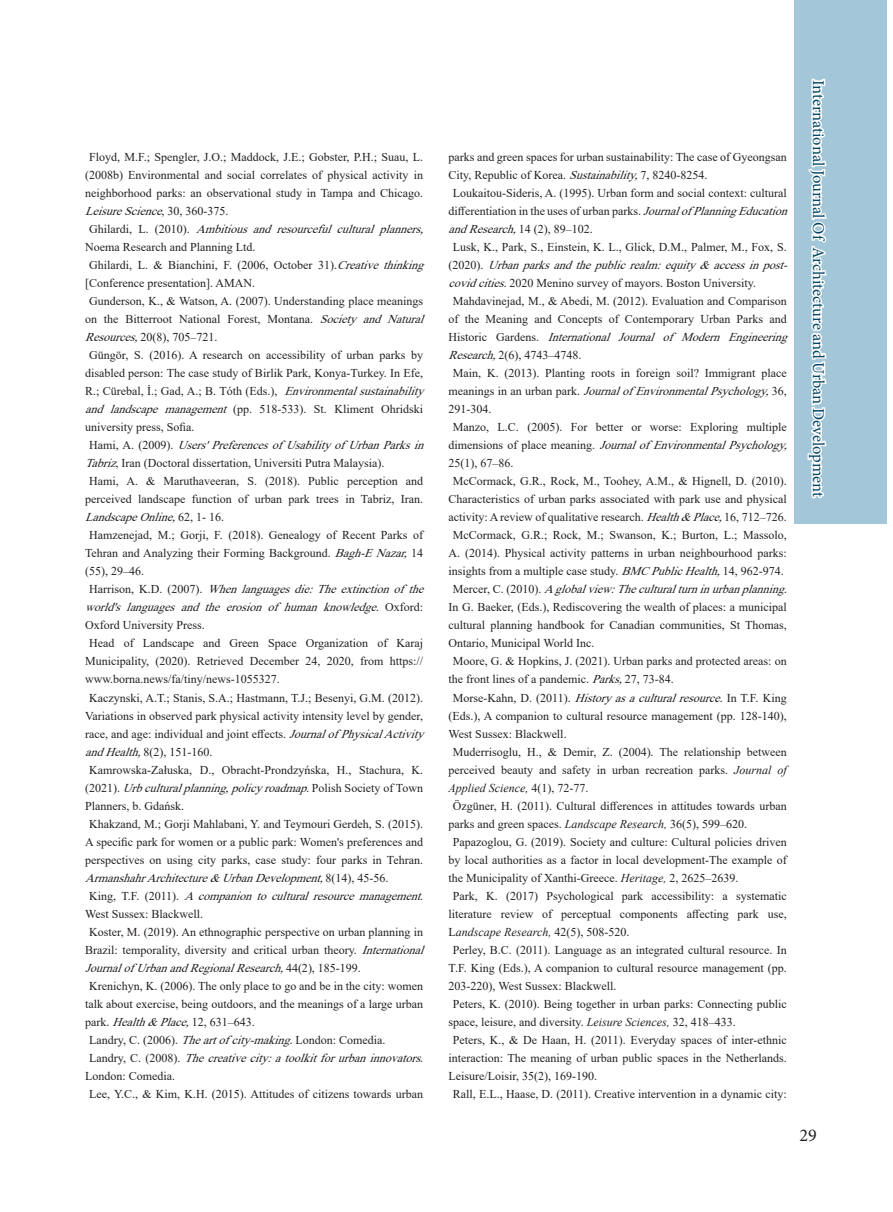
<style>
.page{position:relative;width:893px;height:1212px;background:#fff}
.page>*{position:absolute;margin:0;border:0;box-sizing:border-box;transform-origin:0 0}
.t1{font:18px "Minion Pro";color:#231f20}
.t2{font:16.5px "Minion Pro";letter-spacing:-.005em;color:#004462}
.متن_لاتین_اصلی{font:12px/18px "Times New Roman";color:#231f20}
.متن_لاتین_اصلی-2{font:italic 12px/18px "Times New Roman";color:#231f20}
.s1{font-style:italic}
.s2{font-style:normal}
</style>
<div class="page">
<div style="left:794px;top:0;width:92px;height:524px;background:#a3c7d8"></div>
<svg style="left:807px;top:78px;width:20px;height:421px"></svg>
<p class="متن_لاتین_اصلی" style="left:85px;top:148px;width:340px;text-align:justify;text-indent:4px">Floyd, M.F.; Spengler, J.O.; Maddock, J.E.; Gobster, P.H.; Suau, L. (2008b) Environmental and social correlates of physical activity in neighborhood parks: an observational study in Tampa and Chicago.<br><span class="s1">LeisureScience</span>, 3 0 , 3 6 0 - 3 7 5 .</p>
<p class="متن_لاتین_اصلی" style="left:85px;top:220px;width:345px;text-indent:4px">G h i l a r d i , L . ( 2 0 1 0 ) . <span class="s1">Ambitiousandresourcefulculturalplanners,<br></span>Noema Research and Planning Ltd.</p>
<p class="متن_لاتین_اصلی" style="left:85px;top:256px;width:345px;text-indent:4px">Ghilardi, L. &amp; Bianchini, F. (2006, October 31).<span class="s1">Creativethinking </span>[Conference presentation]. AMAN.</p>
<p class="متن_لاتین_اصلی" style="left:85px;top:292px;width:345px;text-indent:4px">Gunderson, K., &amp; Watson, A. (2007). Understanding place meanings on the Bitterroot National Forest, Montana. <span class="s1">Society and Natural<br>Resources,</span>20(8), 705–721.</p>
<p class="متن_لاتین_اصلی" style="left:85px;top:346px;width:345px;text-indent:4px">Güngör, S. (2016). A research on accessibility of urban parks by disabled person: The case study of Birlik Park, Konya-Turkey. In Efe, R.; Cürebal, İ.; Gad, A.; B. Tóth (Eds.), <span class="s1">Environmentalsustainability and landscape management</span> (pp. 518-533). St. Kliment Ohridski university press, Sofia.</p>
<p class="متن_لاتین_اصلی" style="left:85px;top:436px;width:345px;text-indent:4px">H a m i , A . ( 2 0 0 9 ) . <span class="s1">Users'PreferencesofUsabilityofUrbanParksin<br>Tabriz</span>, Iran (Doctoral dissertation, Universiti Putra Malaysia).</p>
<p class="متن_لاتین_اصلی" style="left:85px;top:472px;width:340px;text-align:justify;text-indent:4px">Hami, A. &amp; Maruthaveeran, S. (2018). Public perception and perceived landscape function of urban park trees in Tabriz, Iran.<br><span class="s1">LandscapeOnline,</span>6 2 , 1 - 1 6 .</p>
<p class="متن_لاتین_اصلی" style="left:85px;top:526px;width:340px;text-align:justify;text-indent:4px">Hamzenejad, M.; Gorji, F. (2018). Genealogy of Recent Parks of Tehran and Analyzing their Forming Background. <span class="s1">Bagh-ENazar,</span>14 (55), 29–46.</p>
<p class="متن_لاتین_اصلی-2" style="left:85px;top:580px;width:345px;text-indent:4px"><span class="s2">H a r r i s o n , K . D . ( 2 0 0 7 ) .</span> Whenlanguagesdie:Theextinctionofthe world'slanguagesandtheerosionofhumanknowledge.<span class="s2">O x f o r d :<br>Oxford University Press.</span></p>
<p class="متن_لاتین_اصلی" style="left:85px;top:634px;width:340px;text-align:justify;text-indent:4px">Head of Landscape and Green Space Organization of Karaj Municipality, (2020). Retrieved December 24, 2020, from https:// www.borna.news/fa/tiny/news-1055327.</p>
<p class="متن_لاتین_اصلی" style="left:85px;top:688px;width:345px;text-indent:4px">Kaczynski, A.T.; Stanis, S.A.; Hastmann, T.J.; Besenyi, G.M. (2012).<br>Variations in observed park physical activity intensity level by gender, race, and age: individual and joint effects. <span class="s1">JournalofPhysicalActivity andHealth,</span>8(2), 151-160.</p>
<p class="متن_لاتین_اصلی" style="left:85px;top:760px;width:340px;text-align:justify;text-indent:4px">Kamrowska-Załuska, D., Obracht-Prondzyńska, H., Stachura, K. ( 2 0 2 1 ) . <span class="s1">Urbculturalplanning,policyroadmap.</span>P o l i s h S o c i e t y o f T o w n Planners, b. Gdańsk.</p>
<p class="متن_لاتین_اصلی" style="left:85px;top:814px;width:340px;text-align:justify;text-indent:4px">Khakzand, M.; Gorji Mahlabani, Y. and Teymouri Gerdeh, S. (2015).<br>A specific park for women or a public park: Women's preferences and perspectives on using city parks, case study: four parks in Tehran.<br><span class="s1">ArmanshahrArchitecture&amp;UrbanDevelopment,</span>8 ( 1 4 ) , 4 5 - 5 6 .</p>
<p class="متن_لاتین_اصلی" style="left:85px;top:886px;width:342px;text-indent:4px">K i n g , T . F . ( 2 0 1 1 ) . <span class="s1">Acompaniontoculturalresourcemanagement</span>.<br>West Sussex: Blackwell.</p>
<p class="متن_لاتین_اصلی" style="left:85px;top:922px;width:345px;text-indent:4px">Koster, M. (2019). An ethnographic perspective on urban planning in<br>Brazil: temporality, diversity and critical urban theory. <span class="s1">International<br>JournalofUrbanandRegionalResearch,</span>4 4 ( 2 ) , 1 8 5 - 1 9 9 .</p>
<p class="متن_لاتین_اصلی" style="left:85px;top:976px;width:340px;text-align:justify;text-indent:4px">Krenichyn, K. (2006). The only place to go and be in the city: women talk about exercise, being outdoors, and the meanings of a large urban park. <span class="s1">Health&amp;Place,</span>12, 631–643.</p>
<p class="متن_لاتین_اصلی" style="left:89px;top:1030px;width:298px">Landry, C. (2006). <span class="s1">Theartofcity-making.</span>London: Comedia.</p>
<p class="متن_لاتین_اصلی-2" style="left:85px;top:1048px;width:342px;text-indent:4px"><span class="s2">L a n d r y , C . ( 2 0 0 8 ) .</span> Thecreativecity:atoolkitforurbaninnovators<span class="s2">.<br>London: Comedia.</span></p>
<p class="متن_لاتین_اصلی" style="left:89px;top:1084px;width:335px">Lee, Y.C., &amp; Kim, K.H. (2015). Attitudes of citizens towards urban</p>
<p class="متن_لاتین_اصلی" style="left:449px;top:148px;width:340px">parks and green spaces for urban sustainability: The case of Gyeongsan<br>City, Republic of Korea. <span class="s1">Sustainability,</span>7, 8240-8254.</p>
<p class="متن_لاتین_اصلی" style="left:449px;top:184px;width:345px;text-indent:4px">Loukaitou-Sideris, A. (1995). Urban form and social context: cultural differentiation in the uses of urban parks. <span class="s1">JournalofPlanningEducation andResearch,</span>1 4 ( 2 ) , 8 9 – 1 0 2 .</p>
<p class="متن_لاتین_اصلی" style="left:449px;top:238px;width:345px;text-indent:4px">Lusk, K., Park, S., Einstein, K. L., Glick, D.M., Palmer, M., Fox, S. ( 2 0 2 0 ) . <span class="s1">Urbanparksandthepublicrealm:equity&amp;accessinpost&shy;covidcities.</span>2020 Menino survey of mayors. Boston University.</p>
<p class="متن_لاتین_اصلی" style="left:449px;top:292px;width:345px;text-indent:4px">Mahdavinejad, M., &amp; Abedi, M. (2012). Evaluation and Comparison of the Meaning and Concepts of Contemporary Urban Parks and H i s t o r i c G a r d e n s . <span class="s1">International Journal of Modern Engineering Research,</span>2(6), 4743–4748.</p>
<p class="متن_لاتین_اصلی" style="left:449px;top:364px;width:340px;text-align:justify;text-indent:4px">Main, K. (2013). Planting roots in foreign soil? Immigrant place m e a n i n g s i n a n u r b a n p a r k . <span class="s1">JournalofEnvironmentalPsychology,</span>3 6 , 291-304.</p>
<p class="متن_لاتین_اصلی" style="left:449px;top:418px;width:345px;text-indent:4px">Manzo, L.C. (2005). For better or worse: Exploring multiple d i m e n s i o n s o f p l a c e m e a n i n g . <span class="s1">JournalofEnvironmentalPsychology,<br></span>25(1), 67–86.</p>
<p class="متن_لاتین_اصلی" style="left:449px;top:472px;width:340px;text-align:center">McCormack, G.R., Rock, M., Toohey, A.M., &amp; Hignell, D. (2010).<br>Characteristics of urban parks associated with park use and physical activity: A review of qualitative research. <span class="s1">Health&amp;Place,</span>16, 712–726.</p>
<p class="متن_لاتین_اصلی" style="left:449px;top:526px;width:340px;text-align:center">McCormack, G.R.; Rock, M.; Swanson, K.; Burton, L.; Massolo,<br>A. (2014). Physical activity patterns in urban neighbourhood parks: insights from a multiple case study. <span class="s1">BMCPublicHealth,</span>14, 962-974.</p>
<p class="متن_لاتین_اصلی" style="left:449px;top:580px;width:345px;text-indent:4px">M e r c e r , C . ( 2 0 1 0 ) . <span class="s1">Aglobalview:Theculturalturninurbanplanning.<br></span>In G. Baeker, (Eds.), Rediscovering the wealth of places: a municipal cultural planning handbook for Canadian communities, St Thomas, Ontario, Municipal World Inc.</p>
<p class="متن_لاتین_اصلی" style="left:449px;top:652px;width:340px;text-indent:4px">Moore, G. &amp; Hopkins, J. (2021). Urban parks and protected areas: on the front lines of a pandemic. <span class="s1">Parks,</span>27, 73-84.</p>
<p class="متن_لاتین_اصلی" style="left:449px;top:688px;width:340px;text-align:justify;text-indent:4px">Morse-Kahn, D. (2011). <span class="s1">Historyasaculturalresource.</span>In T.F. King (Eds.), A companion to cultural resource management (pp. 128-140), West Sussex: Blackwell.</p>
<p class="متن_لاتین_اصلی" style="left:449px;top:742px;width:340px;text-align:justify;text-indent:4px">Muderrisoglu, H., &amp; Demir, Z. (2004). The relationship between perceived beauty and safety in urban recreation parks. <span class="s1">Journal of Applied Science,</span> 4(1), 72-77.</p>
<p class="متن_لاتین_اصلی" style="left:449px;top:796px;width:340px;text-indent:4px">Özgüner, H. (2011). Cultural differences in attitudes towards urban parks and green spaces. <span class="s1">Landscape Research,</span> 36(5), 599–620.</p>
<p class="متن_لاتین_اصلی" style="left:449px;top:832px;width:340px;text-align:justify;text-indent:4px">Papazoglou, G. (2019). Society and culture: Cultural policies driven by local authorities as a factor in local development-The example of the Municipality of Xanthi-Greece. <span class="s1">Heritage,</span> 2, 2625–2639.</p>
<p class="متن_لاتین_اصلی" style="left:449px;top:886px;width:340px;text-align:justify;text-indent:4px">Park, K. (2017) Psychological park accessibility: a systematic literature review of perceptual components affecting park use, L<span class="s1">andscape Research,</span> 42(5), 508-520.</p>
<p class="متن_لاتین_اصلی" style="left:449px;top:940px;width:340px;text-align:justify;text-indent:4px">Perley, B.C. (2011). Language as an integrated cultural resource. In T.F. King (Eds.), A companion to cultural resource management (pp.<br>203-220), West Sussex: Blackwell.</p>
<p class="متن_لاتین_اصلی" style="left:449px;top:994px;width:340px;text-indent:4px">Peters, K. (2010). Being together in urban parks: Connecting public space, leisure, and diversity. <span class="s1">Leisure Sciences,</span> 32, 418–433.</p>
<p class="متن_لاتین_اصلی" style="left:449px;top:1030px;width:340px;text-align:justify;text-indent:4px">Peters, K., &amp; De Haan, H. (2011). Everyday spaces of inter-ethnic interaction: The meaning of urban public spaces in the Netherlands.<br>Leisure/Loisir, 35(2), 169-190.</p>
<p class="متن_لاتین_اصلی" style="left:453px;top:1084px;width:335px">Rall, E.L., Haase, D. (2011). Creative intervention in a dynamic city:</p>
<h2 class="t2" style="left:829px;top:80px;width:419px;rotate:90deg">International Journal Of Architecture and Urban Development</h2>
<h1 class="t1" style="left:800px;top:1123px;width:19px">29</h1>
</div>
